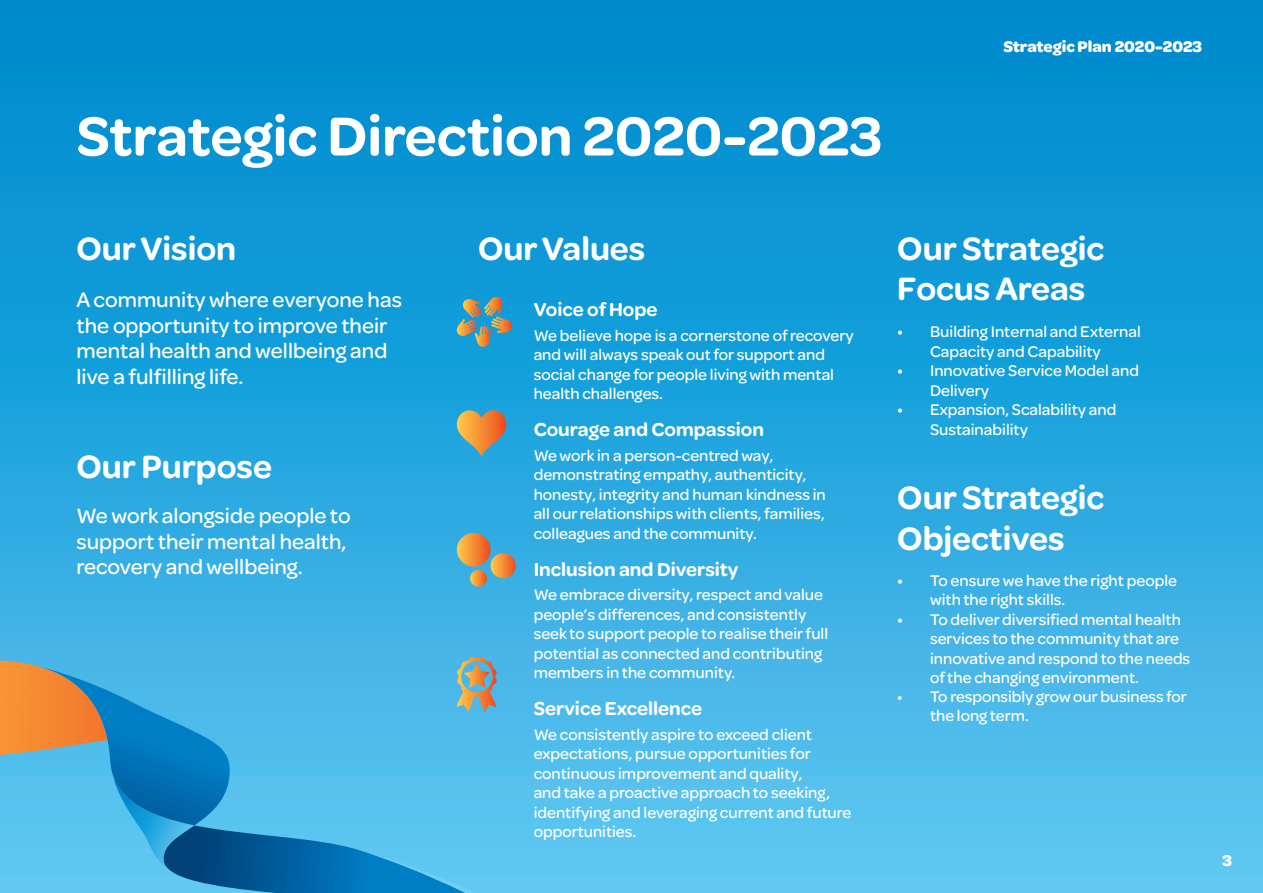
<style>
.page{position:relative;width:1263px;height:893px;background:#fff}
.page>*{position:absolute;margin:0;border:0;box-sizing:border-box;transform-origin:0 0}
.Heading_1{font:600 58.5px "Omnes";color:#fff}
.t1{font:600 34.5px/40.5px "Omnes";color:#fff}
.t2{font:500 22.2px/25.5px "Omnes";color:#fff}
.Heading_1-2{font:600 20.1px "Omnes";color:#fff}
.t3{font:500 16.5px/19.5px "Omnes";color:#fff}
.Paragraph_Style_1{font:700 16.5px "Omnes";color:#fff}
.t4{font:500 16.35px/19px "Omnes";color:#fff}
.s1{font-size:18px}
</style>
<div class="page">
<div style="left:0;top:0;width:1263px;height:893px;background:linear-gradient(to bottom,#0087cc,#5ec7f2)"></div>
<svg style="left:457px;top:404px;width:49px;height:53px;background:#98967d"></svg>
<svg style="left:457px;top:533px;width:33px;height:34px"></svg>
<svg style="left:490px;top:553px;width:26px;height:25px"></svg>
<svg style="left:470px;top:570px;width:17px;height:17px"></svg>
<svg style="left:456px;top:297px;width:57px;height:50px;background:#64969c"></svg>
<svg style="left:0;top:657px;width:497px;height:236px;background:#4da9d2"></svg>
<p class="Heading_1" style="left:77px;top:95px;width:807px">Strategic Direction 2020-2023</p>
<p class="Paragraph_Style_1" style="left:1003px;top:35px;width:200px">Strategic Plan 2020-2023</p>
<p class="t1" style="left:77px;top:226px;width:161px">Our Vision</p>
<p class="t2" style="left:77px;top:286px;width:327px">A community where everyone has the opportunity to improve their mental health and wellbeing and live a fulfilling life.</p>
<p class="t1" style="left:77px;top:444px;width:197px">Our Purpose</p>
<p class="t2" style="left:77px;top:501px;width:276px">We work alongside people to support their mental health, recovery and wellbeing.</p>
<p class="t1" style="left:478px;top:226px;width:169px">Our Values</p>
<p class="t1" style="left:897px;top:226px;width:208px">Our Strategic<br>Focus Areas</p>
<p class="t3" style="left:897px;top:321px;width:245px;text-align:center"><span class="s1">•</span> Building Internal and External<br>Capacity and Capability</p>
<p class="t3" style="left:930px;top:360px;width:211px;text-indent:-33px"><span class="s1">•</span> Innovative Service Model and<br>Delivery</p>
<p class="t3" style="left:930px;top:399px;width:188px;text-indent:-33px"><span class="s1">•</span> Expansion, Scalability and<br>Sustainability</p>
<p class="Heading_1-2" style="left:534px;top:296px;width:125px">Voice of Hope</p>
<p class="t3" style="left:534px;top:325px;width:322px">We believe hope is a cornerstone of recovery and will always speak out for support and social change for people living with mental health challenges.</p>
<p class="Heading_1-2" style="left:534px;top:416px;width:232px">Courage and Compassion</p>
<p class="t3" style="left:534px;top:445px;width:294px">We work in a person-centred way, demonstrating empathy, authenticity, honesty, integrity and human kindness in all our relationships with clients, families, colleagues and the community.</p>
<p class="Heading_1-2" style="left:534px;top:555px;width:206px">Inclusion and Diversity</p>
<p class="t3" style="left:534px;top:584px;width:296px">We embrace diversity, respect and value people’s differences, and consistently seek to support people to realise their full potential as connected and contributing members in the community.</p>
<p class="Heading_1-2" style="left:534px;top:694px;width:170px">Service Excellence</p>
<p class="t3" style="left:534px;top:723px;width:319px">We consistently aspire to exceed client expectations, pursue opportunities for continuous improvement and quality,<br>and take a proactive approach to seeking, identifying and leveraging current and future opportunities.</p>
<p class="t1" style="left:897px;top:475px;width:208px">Our Strategic<br>Objectives</p>
<p class="t3" style="left:930px;top:569px;width:249px;text-indent:-33px"><span class="s1">•</span> To ensure we have the right people with the right skills.</p>
<p class="t3" style="left:930px;top:608px;width:262px;text-indent:-33px"><span class="s1">•</span> To deliver diversified mental health services to the community that are innovative and respond to the needs of the changing environment.</p>
<p class="t4" style="left:930px;top:686px;width:258px;text-indent:-33px">• To responsibly grow our business for the long term.</p>
<p class="Paragraph_Style_1" style="left:1222px;top:849px;width:11px">3</p>
</div>
